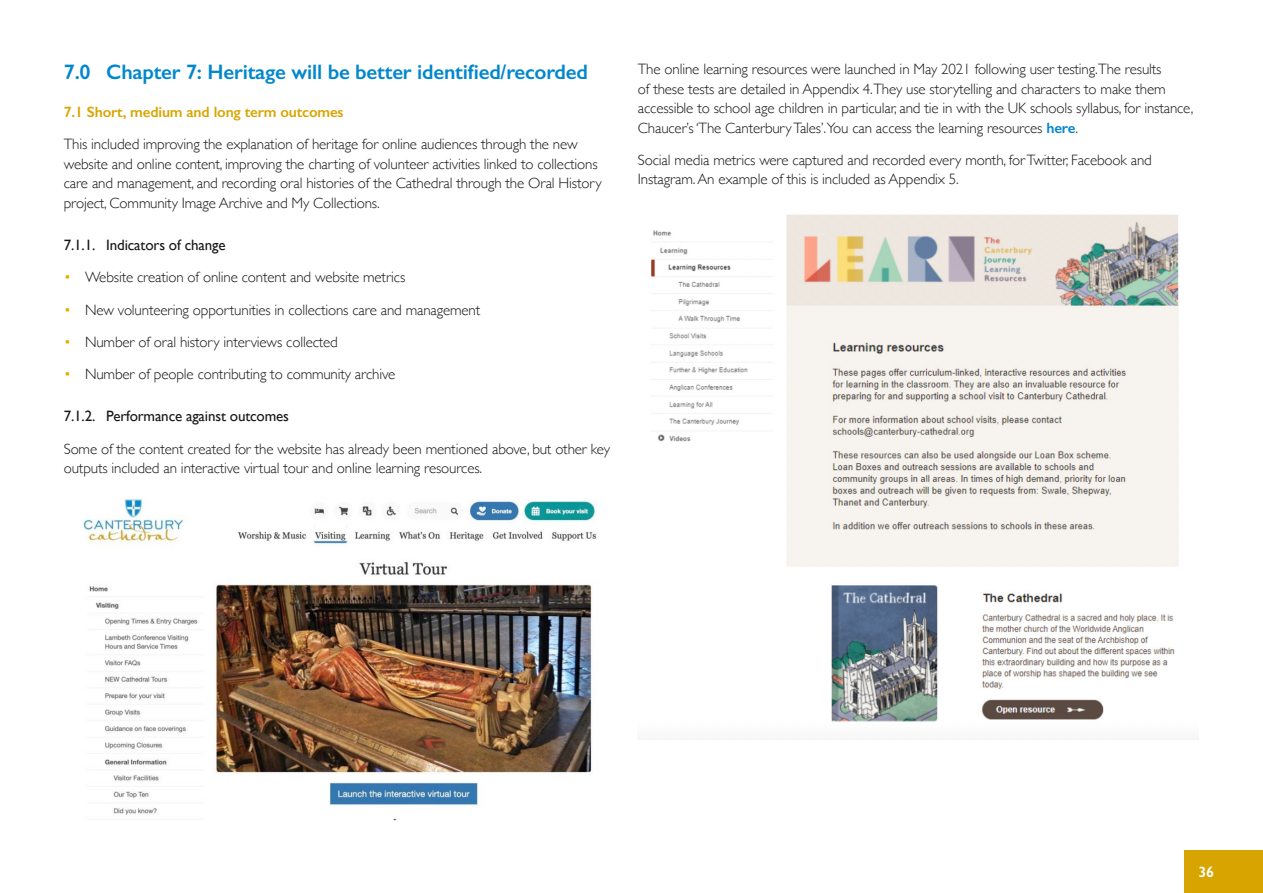
<style>
.page{position:relative;width:1263px;height:893px;background:#fff}
.page>*{position:absolute;margin:0;border:0;box-sizing:border-box;transform-origin:0 0}
.t1{font:600 21px "Gill Sans";letter-spacing:-.01em;color:#0087cc}
.t2{font:300 15px/19.5px "Gill Sans";letter-spacing:-.01em;color:#181716}
.t3{font:15px "Gill Sans";letter-spacing:-.01em;color:#181716}
.t4{font:600 15px "Gill Sans";letter-spacing:-.01em;color:#d8a500}
.t5{font:600 15px "Gill Sans";color:#fff}
.s1{color:#e7af00}
.s2{font-weight:600;color:#0087cc}
</style>
<div class="page">
<div style="left:1184px;top:850px;width:79px;height:43px;background:#d8a500"></div>
<img style="left:83px;top:498px;width:514px;height:323px">
<img style="left:651px;top:214px;width:528px;height:508px">
<h1 class="t1" style="left:64px;top:59px;width:526px">7.0 Chapter 7: Heritage will be better identified/recorded</h1>
<p class="t4" style="left:64px;top:103px;width:281px">7.1 Short, medium and long term outcomes</p>
<p class="t2" style="left:64px;top:134px;width:539px">This included improving the explanation of heritage for online audiences through the new website and online content, improving the charting of volunteer activities linked to collections care and management, and recording oral histories of the Cathedral through the Oral History project, Community Image Archive and My Collections.</p>
<p class="t3" style="left:64px;top:236px;width:163px">7.1.1. Indicators of change</p>
<p class="t2" style="left:64px;top:267px;width:343px"><span class="s1">•</span> Website creation of online content and website metrics</p>
<p class="t2" style="left:64px;top:299px;width:418px"><span class="s1">•</span> New volunteering opportunities in collections care and management</p>
<p class="t2" style="left:64px;top:331px;width:276px"><span class="s1">•</span> Number of oral history interviews collected</p>
<p class="t2" style="left:64px;top:364px;width:333px"><span class="s1">•</span> Number of people contributing to community archive</p>
<p class="t3" style="left:64px;top:407px;width:227px">7.1.2. Performance against outcomes</p>
<p class="t2" style="left:64px;top:438px;width:548px">Some of the content created for the website has already been mentioned above, but other key outputs included an interactive virtual tour and online learning resources.</p>
<p class="t2" style="left:638px;top:59px;width:557px">The online learning resources were launched in May 2021 following user testing.The results<br>of these tests are detailed in Appendix 4.They use storytelling and characters to make them accessible to school age children in particular, and tie in with the UK schools syllabus, for instance, Chaucer’s ‘The Canterbury Tales’.You can access the learning resources <span class="s2">here</span>.</p>
<p class="t2" style="left:638px;top:149px;width:515px">Social media metrics were captured and recorded every month, for Twitter, Facebook and<br>Instagram. An example of this is included as Appendix 5.</p>
<p class="t5" style="left:1198px;top:863px;width:17px">36</p>
</div>
